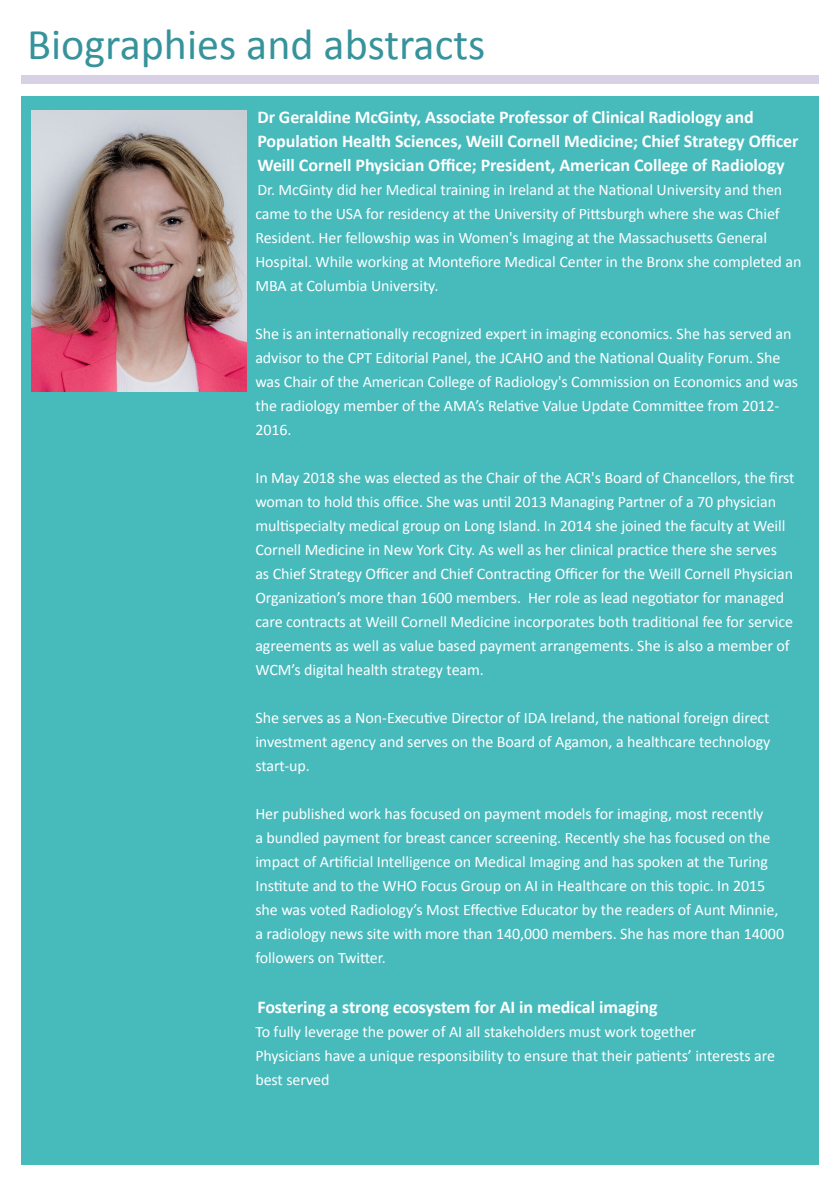
<style>
.page{position:relative;width:840px;height:1191px;background:#fff}
.page>*{position:absolute;margin:0;border:0;box-sizing:border-box;transform-origin:0 0}
.t1{font:44px "Calibri";color:#37939b}
.t2{font:700 18px/24px "Calibri";letter-spacing:-.005em;color:#fff}
.t3{font:16px/24px "Calibri";letter-spacing:-.005em;color:#fff}
</style>
<div class="page">
<div style="left:21px;top:96px;width:797px;height:1068px;background:#47babc"></div>
<img style="left:32px;top:111px;width:215px;height:280px">
<div style="left:21px;top:75px;width:797px;height:9px;background:#d8d1e6"></div>
<p class="t1" style="left:27px;top:17px;width:459px">Biographies and abstracts</p>
<p class="t2" style="left:257px;top:105px;width:542px">Dr Geraldine McGinty, Associate Professor of Clinical Radiology and<br>Population Health Sciences, Weill Cornell Medicine; Chief Strategy Officer<br>Weill Cornell Physician Office; President, American College of Radiology</p>
<p class="t3" style="left:255px;top:177px;width:547px">Dr. McGinty did her Medical training in Ireland at the National University and then came to the USA for residency at the University of Pittsburgh where she was Chief Resident. Her fellowship was in Women's Imaging at the Massachusetts General Hospital. While working at Montefiore Medical Center in the Bronx she completed an MBA at Columbia University.</p>
<p class="t3" style="left:255px;top:321px;width:544px">She is an internationally recognized expert in imaging economics. She has served an advisor to the CPT Editorial Panel, the JCAHO and the National Quality Forum. She was Chair of the American College of Radiology's Commission on Economics and was the radiology member of the AMA’s Relative Value Update Committee from 2012- 2016.</p>
<p class="t3" style="left:255px;top:465px;width:540px">In May 2018 she was elected as the Chair of the ACR's Board of Chancellors, the first woman to hold this office. She was until 2013 Managing Partner of a 70 physician multispecialty medical group on Long Island. In 2014 she joined the faculty at Weill Cornell Medicine in New York City. As well as her clinical practice there she serves as Chief Strategy Officer and Chief Contracting Officer for the Weill Cornell Physician Organization’s more than 1600 members. Her role as lead negotiator for managed care contracts at Weill Cornell Medicine incorporates both traditional fee for service agreements as well as value based payment arrangements. She is also a member of WCM’s digital health strategy team.</p>
<p class="t3" style="left:255px;top:705px;width:516px;text-align:justify">She serves as a Non-Executive Director of IDA Ireland, the national foreign direct investment agency and serves on the Board of Agamon, a healthcare technology start-up.</p>
<p class="t3" style="left:255px;top:801px;width:530px">Her published work has focused on payment models for imaging, most recently<br>a bundled payment for breast cancer screening. Recently she has focused on the impact of Artificial Intelligence on Medical Imaging and has spoken at the Turing Institute and to the WHO Focus Group on AI in Healthcare on this topic. In 2015 she was voted Radiology’s Most Effective Educator by the readers of Aunt Minnie, a radiology news site with more than 140,000 members. She has more than 14000 followers on Twitter.</p>
<p class="t2" style="left:257px;top:995px;width:401px">Fostering a strong ecosystem for AI in medical imaging</p>
<p class="t3" style="left:255px;top:1020px;width:442px">To fully leverage the power of AI all stakeholders must work together</p>
<p class="t3" style="left:255px;top:1044px;width:521px">Physicians have a unique responsibility to ensure that their patients’ interests are best served</p>
</div>
